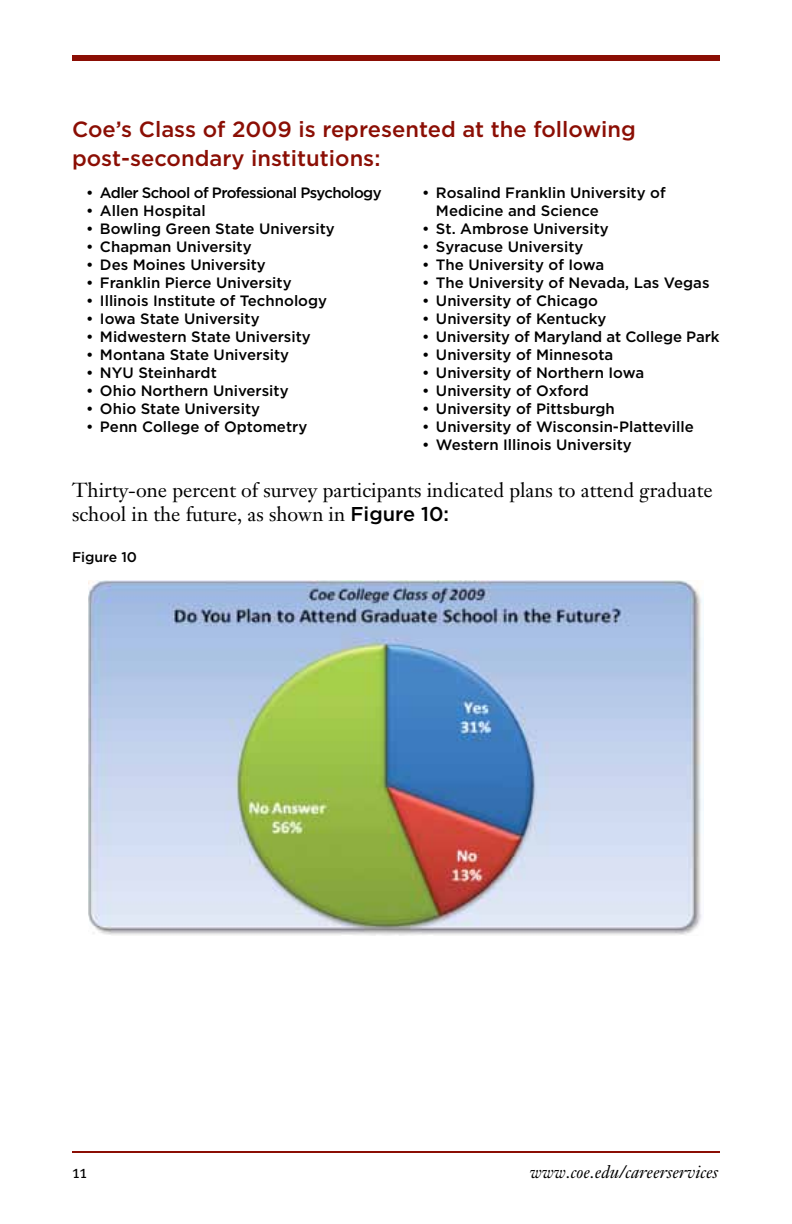
<style>
.page{position:relative;width:792px;height:1224px;background:#fff}
.page>*{position:absolute;margin:0;border:0;box-sizing:border-box;transform-origin:0 0}
.t1{font:500 22px/28.8px "Gotham";color:#8b0e04}
.t2{font:20px/24px "Janson Text";color:#000}
.t3{font:italic 18px "Janson Text";color:#000}
.t4{font:18px "Meta Normal";color:#000}
.t5{font:500 15px/18px "Gotham";color:#000}
.t6{font:500 15px "Gotham";letter-spacing:-.04em;color:#000}
.t7{font:500 14px "Gotham";color:#000}
.s1{font-family:"Gotham";font-weight:500}
</style>
<div class="page">
<div style="left:72px;top:55px;width:648px;height:6px;background:#8b0e04"></div>
<hr style="left:72px;top:1151px;width:648px;height:2px;background:#8b0e04">
<img style="left:88px;top:581px;width:616px;height:354px">
<h1 class="t1" style="left:72px;top:114px;width:566px">Coe’s Class of 2009 is represented at the following post-secondary institutions:</h1>
<p class="t6" style="left:86px;top:183px;width:297px">• Adler School of Professional Psychology</p>
<p class="t5" style="left:86px;top:201px;width:121px">• Allen Hospital</p>
<p class="t5" style="left:86px;top:219px;width:250px">• Bowling Green State University</p>
<p class="t5" style="left:86px;top:237px;width:167px">• Chapman University</p>
<p class="t5" style="left:86px;top:255px;width:181px">• Des Moines University</p>
<p class="t5" style="left:86px;top:273px;width:207px">• Franklin Pierce University</p>
<p class="t5" style="left:86px;top:291px;width:243px">• Illinois Institute of Technology</p>
<p class="t5" style="left:86px;top:309px;width:175px">• Iowa State University</p>
<p class="t5" style="left:86px;top:327px;width:226px">• Midwestern State University</p>
<p class="t5" style="left:86px;top:345px;width:205px">• Montana State University</p>
<p class="t5" style="left:86px;top:363px;width:132px">• NYU Steinhardt</p>
<p class="t5" style="left:86px;top:381px;width:204px">• Ohio Northern University</p>
<p class="t5" style="left:86px;top:399px;width:176px">• Ohio State University</p>
<p class="t5" style="left:86px;top:417px;width:223px">• Penn College of Optometry</p>
<p class="t5" style="left:436px;top:183px;width:231px;text-indent:-14px">• Rosalind Franklin University of<br>Medicine and Science</p>
<p class="t5" style="left:422px;top:219px;width:188px">• St. Ambrose University</p>
<p class="t5" style="left:422px;top:237px;width:163px">• Syracuse University</p>
<p class="t5" style="left:422px;top:255px;width:184px">• The University of Iowa</p>
<p class="t5" style="left:422px;top:273px;width:289px">• The University of Nevada, Las Vegas</p>
<p class="t5" style="left:422px;top:291px;width:178px">• University of Chicago</p>
<p class="t5" style="left:422px;top:309px;width:186px">• University of Kentucky</p>
<p class="t5" style="left:422px;top:327px;width:299px">• University of Maryland at College Park</p>
<p class="t5" style="left:422px;top:345px;width:193px">• University of Minnesota</p>
<p class="t5" style="left:422px;top:363px;width:224px">• University of Northern Iowa</p>
<p class="t5" style="left:422px;top:381px;width:168px">• University of Oxford</p>
<p class="t5" style="left:422px;top:399px;width:194px">• University of Pittsburgh</p>
<p class="t5" style="left:422px;top:417px;width:273px">• University of Wisconsin-Platteville</p>
<p class="t5" style="left:422px;top:435px;width:211px">• Western Illinois University</p>
<h2 class="t2" style="left:72px;top:478px;width:642px">Thirty-one percent of survey participants indicated plans to attend graduate school in the future, as shown in <span class="s1">Figure 10:</span></h2>
<p class="t7" style="left:72px;top:547px;width:67px">Figure 10</p>
<p class="t4" style="left:72px;top:1162px;width:17px">11</p>
<p class="t3" style="left:530px;top:1161px;width:189px">www.coe.edu/careerservices</p>
</div>
